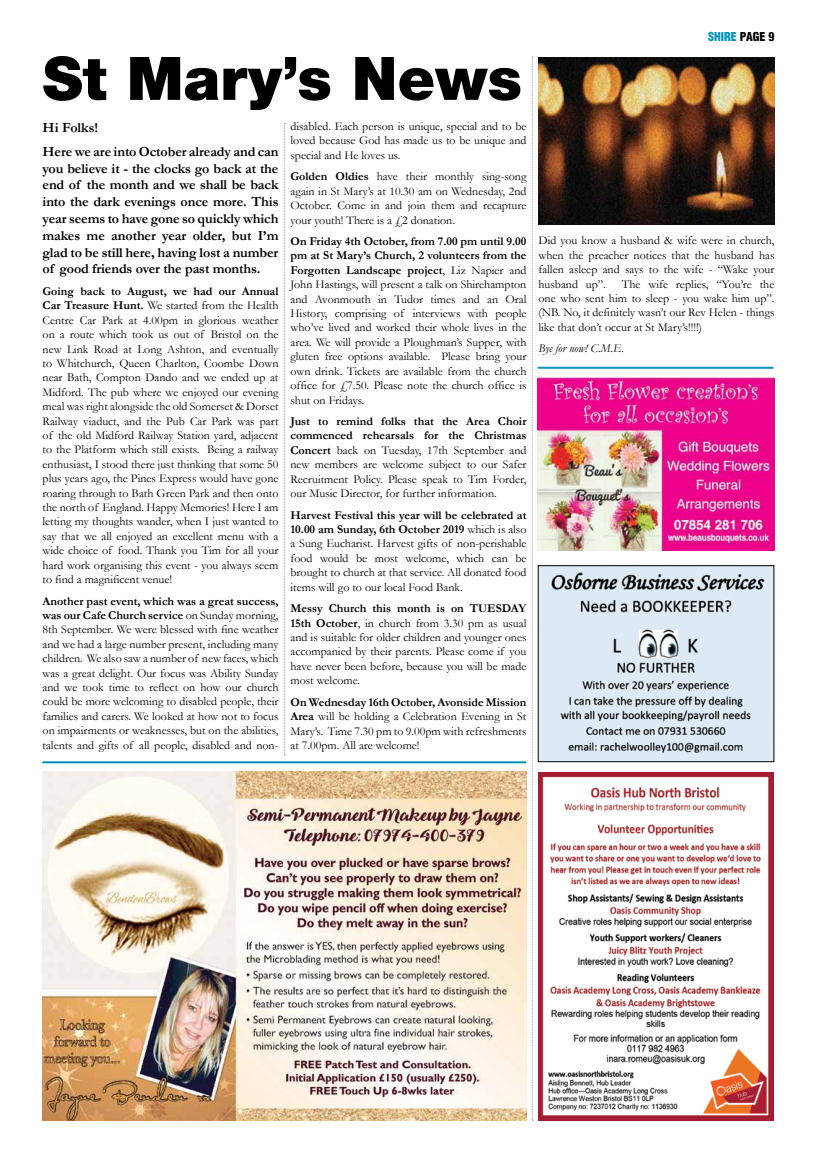
<style>
.page{position:relative;width:817px;height:1163px;background:#fff}
.page>*{position:absolute;margin:0;border:0;box-sizing:border-box;transform-origin:0 0}
.t1{font:900 60px "Helvetica Neue LTW1 G";color:#000}
.t2{font:700 14px/16.8px "Garamond";letter-spacing:-.01em;color:#000}
.t3{font:12px/14.4px "Garamond";color:#000;text-align:justify}
.t4{font:italic 12px "Garamond";color:#000}
.t5{font:900 condensed 12px "Helvetica LT";color:#0094bb}
.s1{font-weight:700}
.s2{color:#000}
</style>
<div class="page">
<img style="left:538px;top:772px;width:235px;height:347px">
<img style="left:537px;top:377px;width:237px;height:174px">
<img style="left:43px;top:771px;width:483px;height:349px">
<img style="left:539px;top:567px;width:233px;height:193px">
<div style="left:537px;top:565px;width:237px;height:197px;border:1px solid #000"></div>
<img style="left:538px;top:57px;width:236px;height:167px">
<svg style="left:284px;top:123px;width:1px;height:632px"></svg>
<svg style="left:532px;top:57px;width:1px;height:1063px"></svg>
<hr style="left:42px;top:761px;width:484px;height:2px;background:#0094bb">
<hr style="left:537px;top:366px;width:236px;height:2px;background:#0094bb">
<h1 class="t1" style="left:43px;top:42px;width:481px">St Mary’s News</h1>
<p class="t2" style="left:43px;top:115px;width:237px;line-height:23.9px">Hi Folks!<br>Here we are into October already and can</p>
<p class="t2" style="left:43px;top:159px;width:237px;text-align:justify">you believe it - the clocks go back at the end of the month and we shall be back into the dark evenings once more. This year seems to have gone so quickly which makes me another year older, but I’m glad to be still here, having lost a number of good friends over the past months.</p>
<p class="t3" style="left:43px;top:284px;width:237px"><span class="s1">Going back to August, we had our Annual Car Treasure Hunt.</span> We started from the Health Centre Car Park at 4.00pm in glorious weather on a route which took us out of Bristol on the new Link Road at Long Ashton, and eventually to Whitchurch, Queen Charlton, Coombe Down near Bath, Compton Dando and we ended up at Midford. The pub where we enjoyed our evening meal was right alongside the old Somerset &amp; Dorset Railway viaduct, and the Pub Car Park was part of the old Midford Railway Station yard, adjacent to the Platform which still exists. Being a railway enthusiast, I stood there just thinking that some 50 plus years ago, the Pines Express would have gone roaring through to Bath Green Park and then onto the north of England. Happy Memories! Here I am letting my thoughts wander, when I just wanted to say that we all enjoyed an excellent menu with a wide choice of food. Thank you Tim for all your hard work organising this event - you always seem to find a magnificent venue!</p>
<p class="t3" style="left:43px;top:593px;width:237px"><span class="s1">Another past event, which was a great success, was our Cafe Church service</span> on Sunday morning, 8th September. We were blessed with fine weather and we had a large number present, including many children. We also saw a number of new faces, which was a great delight. Our focus was Ability Sunday and we took time to reflect on how our church could be more welcoming to disabled people, their families and carers. We looked at how not to focus on impairments or weaknesses, but on the abilities, talents and gifts of all people, disabled and non-</p>
<p class="t3" style="left:290px;top:119px;width:237px">disabled. Each person is unique, special and to be loved because God has made us to be unique and special and He loves us.</p>
<p class="t3" style="left:290px;top:169px;width:237px"><span class="s1">Golden Oldies</span> have their monthly sing-song again in St Mary’s at 10.30 am on Wednesday, 2nd October. Come in and join them and recapture your youth! There is a £2 donation.</p>
<p class="t3" style="left:290px;top:234px;width:237px"><span class="s1">On Friday 4th October, from 7.00 pm until 9.00 pm at St Mary’s Church, 2 volunteers from the Forgotten Landscape project</span>, Liz Napier and John Hastings, will present a talk on Shirehampton and Avonmouth in Tudor times and an Oral History, comprising of interviews with people who’ve lived and worked their whole lives in the area. We will provide a Ploughman’s Supper, with gluten free options available. Please bring your own drink. Tickets are available from the church office for £7.50. Please note the church office is shut on Fridays.</p>
<p class="t3" style="left:290px;top:414px;width:237px"><span class="s1">Just to remind folks that the Area Choir commenced rehearsals for the Christmas Concert</span> back on Tuesday, 17th September and new members are welcome subject to our Safer Recruitment Policy. Please speak to Tim Forder, our Music Director, for further information.</p>
<p class="t3" style="left:290px;top:507px;width:237px"><span class="s1">Harvest Festival this year will be celebrated at 10.00 am Sunday, 6th October 2019</span> which is also a Sung Eucharist. Harvest gifts of non-perishable food would be most welcome, which can be brought to church at that service. All donated food items will go to our local Food Bank.</p>
<p class="t3" style="left:290px;top:601px;width:237px"><span class="s1">Messy Church this month is on TUESDAY 15th October</span>, in church from 3.30 pm as usual and is suitable for older children and younger ones accompanied by their parents. Please come if you have never been before, because you will be made most welcome.</p>
<p class="t3" style="left:290px;top:694px;width:237px"><span class="s1">On Wednesday 16th October, Avonside Mission Area</span> will be holding a Celebration Evening in St Mary’s. Time 7.30 pm to 9.00pm with refreshments at 7.00pm. All are welcome!</p>
<p class="t5" style="left:708px;top:29px;width:68px">SHIRE <span class="s2">PAGE 9</span></p>
<p class="t3" style="left:538px;top:233px;width:237px">Did you know a husband &amp; wife were in church, when the preacher notices that the husband has fallen asleep and says to the wife - “Wake your husband up”.</p>
<p class="t3" style="left:538px;top:276px;width:237px;text-indent:83px">The wife replies, “You’re the one who sent him to sleep - you wake him up”. (NB. No, it definitely wasn’t our Rev Helen - things like that don’t occur at St Mary’s!!!!)</p>
<p class="t4" style="left:538px;top:341px;width:87px">Bye for now! C.M.E.</p>
</div>
